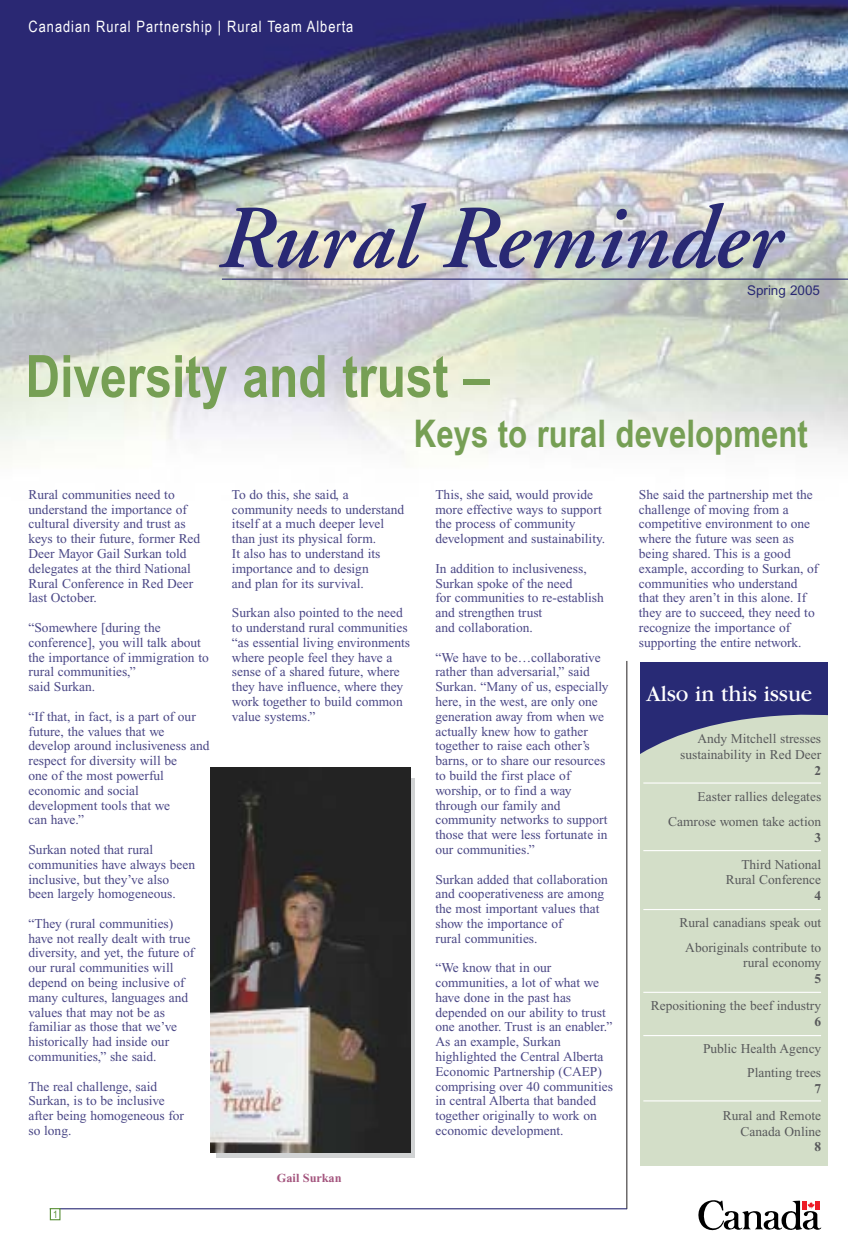
<style>
.page{position:relative;width:848px;height:1252px;background:#fff}
.page>*{position:absolute;margin:0;border:0;box-sizing:border-box;transform-origin:0 0}
.t1{font:italic 600 89.6px "Adobe Garamond";color:#292974}
.t2{font:700 58.27px "Arial Narrow";color:#769f54}
.t3{font:700 37.98px "Arial Narrow";color:#769f54}
.t4{font:23.1px "Garamond";color:#fff}
.t5{font:15.75px "Arial Narrow";letter-spacing:.06em;color:#fff}
.t6{font:13.47px/14.7px "Times New Roman";color:#4a4786}
.t7{font:13.47px/15.8px "Times New Roman";color:#58595b;text-align:right}
.t8{font:13.47px "Arial";color:#292974}
.t9{font:700 13.47px "Times New Roman";color:#58595b}
.t10{font:700 12.25px "Times New Roman";color:#a4557e}
.t11{font:10.15px "Arial Narrow";color:#588f35}
</style>
<div class="page">
<img style="left:0;top:0;width:848px;height:1231px">
<p class="t5" style="left:29px;top:17px;width:326px">Canadian Rural Partnership | Rural Team Alberta</p>
<h1 class="t1" style="left:218px;top:202px;width:564px">Rural Reminder</h1>
<p class="t8" style="left:747px;top:284px;width:74px">Spring 2005</p>
<h2 class="t2" style="left:26px;top:342px;width:466px">Diversity and trust –</h2>
<h3 class="t3" style="left:414px;top:411px;width:395px">Keys to rural development</h3>
<p class="t6" style="left:29px;top:488px;width:173px">Rural communities need to understand the importance of cultural diversity and trust as keys to their future, former Red<br>Deer Mayor Gail Surkan told delegates at the third National<br>Rural Conference in Red Deer last October.</p>
<p class="t6" style="left:29px;top:621px;width:182px">“Somewhere [during the conference], you will talk about the importance of immigration to rural communities,”<br>said Surkan.</p>
<p class="t6" style="left:29px;top:710px;width:182px">“If that, in fact, is a part of our future, the values that we develop around inclusiveness and respect for diversity will be<br>one of the most powerful economic and social development tools that we<br>can have.”</p>
<p class="t6" style="left:29px;top:843px;width:168px">Surkan noted that rural communities have always been inclusive, but they’ve also been largely homogeneous.</p>
<p class="t6" style="left:29px;top:917px;width:167px">“They (rural communities) have not really dealt with true diversity, and yet, the future of our rural communities will depend on being inclusive of many cultures, languages and values that may not be as familiar as those that we’ve historically had inside our communities,” she said.</p>
<p class="t6" style="left:29px;top:1079px;width:157px">The real challenge, said<br>Surkan, is to be inclusive after being homogeneous for so long.</p>
<p class="t11" style="left:53px;top:1207px;width:6px">1</p>
<p class="t6" style="left:232px;top:488px;width:174px">To do this, she said, a community needs to understand itself at a much deeper level than just its physical form.<br>It also has to understand its importance and to design<br>and plan for its survival.</p>
<p class="t6" style="left:232px;top:606px;width:180px">Surkan also pointed to the need to understand rural communities “as essential living environments where people feel they have a sense of a shared future, where they have influence, where they work together to build common value systems.”</p>
<p class="t10" style="left:277px;top:1173px;width:66px">Gail Surkan</p>
<p class="t6" style="left:435px;top:488px;width:171px">This, she said, would provide more effective ways to support the process of community development and sustainability.</p>
<p class="t6" style="left:435px;top:562px;width:170px">In addition to inclusiveness,<br>Surkan spoke of the need<br>for communities to re-establish and strengthen trust<br>and collaboration.</p>
<p class="t6" style="left:435px;top:650px;width:175px">“We have to be…collaborative rather than adversarial,” said<br>Surkan. “Many of us, especially here, in the west, are only one generation away from when we actually knew how to gather together to raise each other’s barns, or to share our resources to build the first place of worship, or to find a way through our family and community networks to support those that were less fortunate in our communities.”</p>
<p class="t6" style="left:435px;top:872px;width:174px">Surkan added that collaboration and cooperativeness are among the most important values that show the importance of<br>rural communities.</p>
<p class="t6" style="left:435px;top:961px;width:179px">“We know that in our communities, a lot of what we have done in the past has depended on our ability to trust one another. Trust is an enabler.”<br>As an example, Surkan highlighted the Central Alberta<br>Economic Partnership (CAEP) comprising over 40 communities in central Alberta that banded together originally to work on economic development.</p>
<p class="t6" style="left:639px;top:488px;width:181px">She said the partnership met the challenge of moving from a competitive environment to one where the future was seen as being shared. This is a good example, according to Surkan, of communities who understand that they aren’t in this alone. If they are to succeed, they need to recognize the importance of supporting the entire network.</p>
<h3 class="t4" style="left:646px;top:685px;width:167px">Also in this issue</h3>
<p class="t7" style="left:680px;top:732px;width:142px">Andy Mitchell stresses sustainability in Red Deer</p>
<p class="t9" style="left:814px;top:765px;width:8px">2</p>
<p class="t7" style="left:668px;top:785px;width:154px;line-height:24.7px">Easter rallies delegates<br>Camrose women take action</p>
<p class="t9" style="left:814px;top:832px;width:8px">3</p>
<p class="t7" style="left:726px;top:857px;width:97px">Third National<br>Rural Conference</p>
<p class="t9" style="left:814px;top:890px;width:8px">4</p>
<p class="t7" style="left:679px;top:911px;width:143px;line-height:24.7px;text-align:center">Rural canadians speak out<br>Aboriginals contribute to</p>
<p class="t7" style="left:743px;top:956px;width:80px">rural economy</p>
<p class="t9" style="left:814px;top:973px;width:8px">5</p>
<p class="t7" style="left:651px;top:998px;width:172px">Repositioning the beef industry</p>
<p class="t9" style="left:814px;top:1016px;width:8px">6</p>
<p class="t7" style="left:703px;top:1036px;width:120px;line-height:24.7px">Public Health Agency<br>Planting trees</p>
<p class="t9" style="left:814px;top:1083px;width:8px">7</p>
<p class="t7" style="left:723px;top:1108px;width:100px">Rural and Remote<br>Canada Online</p>
<p class="t9" style="left:814px;top:1141px;width:8px">8</p>
</div>
